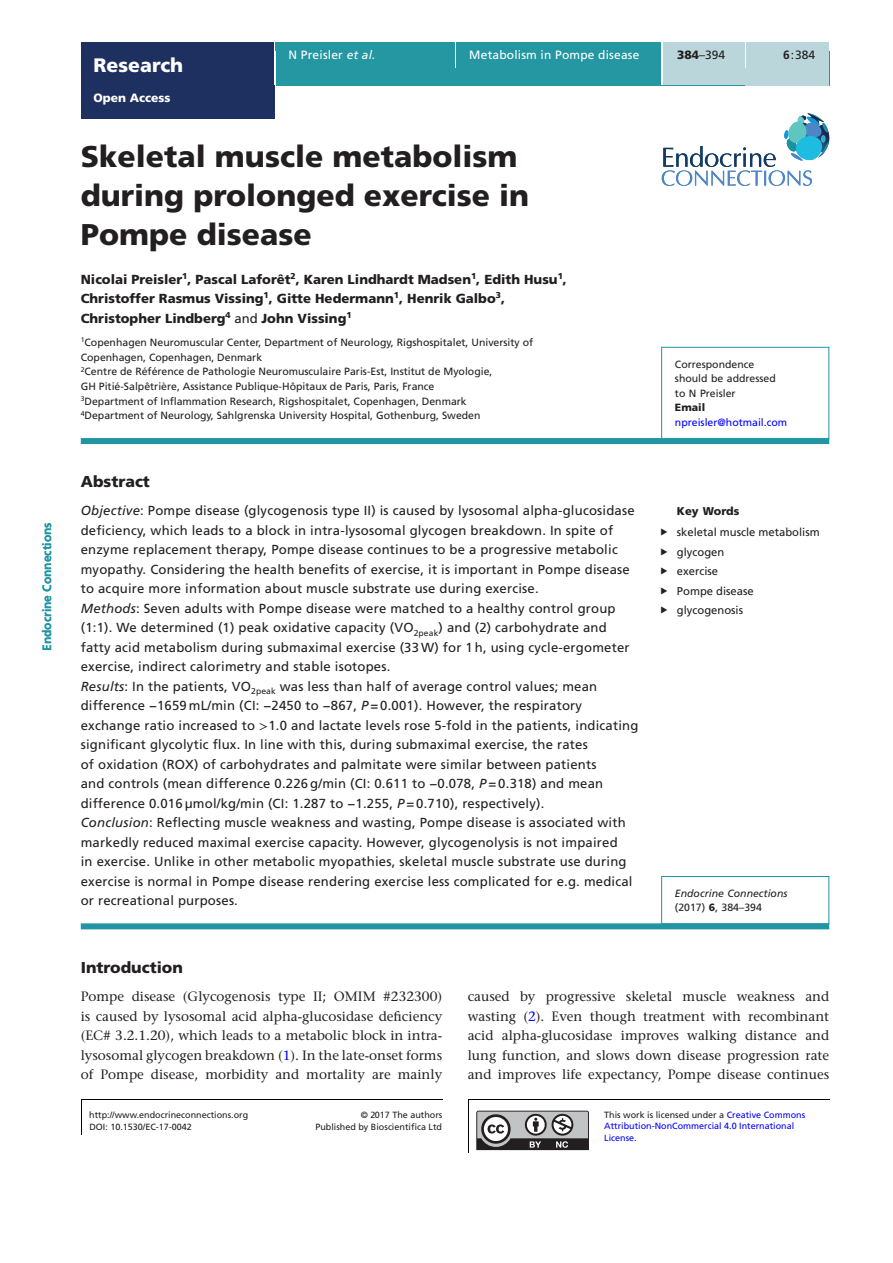
<style>
.page{position:relative;width:893px;height:1263px;background:#fff}
.page>*{position:absolute;margin:0;border:0;box-sizing:border-box;transform-origin:0 0}
.CT{font:900 30px/39px "Frutiger LT Std";color:#231f20}
.AT{font:900 19.5px "Frutiger LT Std";color:#fff}
.H1_Rule{font:900 15.75px "Frutiger LT Std";color:#231f20}
.ABS_H{font:900 15.75px "Frutiger LT Std";color:#231f20}
.TXT{font:500 13.5px/19.5px "Stone Serif Std";color:#231f20;text-align:justify}
.ABS_TXT{font:13.2px/19.5px "Frutiger LT Std";letter-spacing:.015em;color:#231f20}
.AU{font:900 13.2px/19.5px "Frutiger LT Std";color:#231f20}
.Article_Title{font:12px "Frutiger LT Std";letter-spacing:.015em;color:#fff}
.TXT-2{font:12px "Frutiger LT Std";color:#231f20}
.t1{font:700 12px "Frutiger LT Std";color:#2195a3}
.Author_Name{font:12px "Frutiger LT Std";letter-spacing:.015em;color:#fff}
.AT-2{font:900 12px "Frutiger LT Std";color:#fff}
.t2{font:11.25px "Frutiger LT Std";color:#231f20}
.Keywords_Head{font:900 11.25px "Frutiger LT Std";color:#231f20}
.Address{font:10.5px/14.7px "Frutiger LT Std";color:#231f20}
.Corres{font:10.5px "Frutiger LT Std";color:#231f20}
.Corres-2{font:10.5px "Frutiger LT Std";color:#00f}
.Corres-3{font:italic 10.5px "Frutiger LT Std";color:#231f20}
.Corres-4{font:900 10.5px "Frutiger LT Std";color:#231f20}
.TXT-3{font:9px/11.9px "Frutiger LT Std";color:#231f20;text-align:right}
.t3{font:9px/11.2px "Frutiger LT Std";color:#00f}
.s1{font-style:italic}
.s2{font-weight:900}
.s3{font-weight:700}
.s4{font-weight:400}
.s5{font-family:"STIX General"}
.s6{color:#00f}
.s7{color:#231f20}
</style>
<div class="page">
<svg style="left:476px;top:1111px;width:113px;height:39px;background:#8a898a"></svg>
<hr style="left:81px;top:1099px;width:1px;height:36px;background:#040503">
<hr style="left:468px;top:1099px;width:1px;height:54px;background:#040503">
<hr style="left:81px;top:1099px;width:361px;height:1px;background:#040503">
<hr style="left:468px;top:1099px;width:361px;height:1px;background:#040503">
<div style="left:81px;top:438px;width:748px;height:6px;background:#2195a3"></div>
<div style="left:81px;top:923px;width:748px;height:6px;background:#2195a3"></div>
<div style="left:661px;top:347px;width:168px;height:92px;border:1px solid #2195a3"></div>
<div style="left:661px;top:876px;width:168px;height:48px;border:1px solid #2195a3"></div>
<div style="left:81px;top:43px;width:193px;height:76px;background:#1e3060"></div>
<div style="left:276px;top:51px;width:553px;height:34px;background:#2597a2"></div>
<div style="left:276px;top:43px;width:179px;height:8px;background:#2597a2"></div>
<svg style="left:455px;top:51px;width:1px;height:17px"></svg>
<div style="left:456px;top:43px;width:205px;height:42px;background:#2597a2"></div>
<hr style="left:661px;top:43px;width:2px;height:42px;background:#fff">
<div style="left:663px;top:43px;width:82px;height:42px;background:#bbd6da"></div>
<div style="left:745px;top:68px;width:84px;height:17px;background:#bbd6da"></div>
<hr style="left:745px;top:43px;width:2px;height:25px;background:#fff">
<div style="left:747px;top:43px;width:82px;height:25px;background:#bbd6da"></div>
<svg style="left:662px;top:113px;width:167px;height:73px"></svg>
<p class="t1" style="left:40px;top:651px;width:130px;rotate:-90deg">Endocrine Connections</p>
<p class="AT" style="left:94px;top:54px;width:91px">Research</p>
<p class="AT-2" style="left:94px;top:91px;width:79px">Open Access</p>
<p class="Author_Name" style="left:289px;top:48px;width:89px">N Preisler <span class="s1">et al.</span></p>
<p class="Article_Title" style="left:469px;top:48px;width:172px">Metabolism in Pompe disease</p>
<p class="TXT-2" style="left:677px;top:48px;width:50px"><span class="s2">384</span>–394</p>
<p class="TXT-2" style="left:708px;top:48px;width:18px"><span class="s3">6</span>:6</p>
<p class="TXT-2" style="left:762px;top:48px;width:50px"><span class="s2">384</span>–394</p>
<p class="TXT-2" style="left:783px;top:48px;width:33px"><span class="s3">6</span>:384</p>
<p class="CT" style="left:81px;top:136px;width:450px">Skeletal muscle metabolism during prolonged exercise in<br>Pompe disease</p>
<p class="AU" style="left:81px;top:269px;width:488px">Nicolai Preisler<sup>1</sup>, Pascal Laforêt<sup>2</sup>, Karen Lindhardt Madsen<sup>1</sup>, Edith Husu<sup>1</sup>,<br>Christoffer Rasmus Vissing<sup>1</sup>, Gitte Hedermann<sup>1</sup>, Henrik Galbo<sup>3</sup>,<br>Christopher Lindberg<sup>4</sup> <span class="s4">and</span> John Vissing<sup>1</sup></p>
<p class="Address" style="left:81px;top:335px;width:454px"><sup>1</sup>Copenhagen Neuromuscular Center, Department of Neurology, Rigshospitalet, University of<br>Copenhagen, Copenhagen, Denmark</p>
<p class="Address" style="left:81px;top:364px;width:413px"><sup>2</sup>Centre de Référence de Pathologie Neuromusculaire Paris-Est, Institut de Myologie,<br>GH Pitié-Salpêtrière, Assistance Publique-Hôpitaux de Paris, Paris, France</p>
<p class="Address" style="left:81px;top:394px;width:387px"><sup>3</sup>Department of Inflammation Research, Rigshospitalet, Copenhagen, Denmark</p>
<p class="Address" style="left:81px;top:408px;width:401px"><sup>4</sup>Department of Neurology, Sahlgrenska University Hospital, Gothenburg, Sweden</p>
<p class="ABS_H" style="left:81px;top:472px;width:71px">Abstract</p>
<p class="ABS_TXT" style="left:81px;top:501px;width:555px"><span class="s1">Objective</span>: Pompe disease (glycogenosis type II) is caused by lysosomal alpha-glucosidase deficiency, which leads to a block in intra-lysosomal glycogen breakdown. In spite of enzyme replacement therapy, Pompe disease continues to be a progressive metabolic myopathy. Considering the health benefits of exercise, it is important in Pompe disease to acquire more information about muscle substrate use during exercise.</p>
<p class="ABS_TXT" style="left:81px;top:598px;width:550px"><span class="s1">Methods</span>: Seven adults with Pompe disease were matched to a healthy control group (1:1). We determined (1) peak oxidative capacity (VO<sub>2peak</sub>) and (2) carbohydrate and fatty acid metabolism during submaximal exercise (33W) for 1 h, using cycle-ergometer exercise, indirect calorimetry and stable isotopes.</p>
<p class="ABS_TXT" style="left:81px;top:676px;width:559px"><span class="s1">Results</span>: In the patients, VO<sub>2peak</sub> was less than half of average control values; mean difference −1659 mL/min (CI: −2450 to −867, <span class="s1">P</span> = 0.001). However, the respiratory exchange ratio increased to <span class="s5">&gt;</span>1.0 and lactate levels rose 5-fold in the patients, indicating significant glycolytic flux. In line with this, during submaximal exercise, the rates<br>of oxidation (ROX) of carbohydrates and palmitate were similar between patients<br>and controls (mean difference 0.226 g/min (CI: 0.611 to −0.078, <span class="s1">P</span> = 0.318) and mean difference 0.016 µmol/kg/min (CI: 1.287 to −1.255, <span class="s1">P</span> = 0.710), respectively).</p>
<p class="ABS_TXT" style="left:81px;top:813px;width:553px"><span class="s1">Conclusion</span>: Reflecting muscle weakness and wasting, Pompe disease is associated with markedly reduced maximal exercise capacity. However, glycogenolysis is not impaired in exercise. Unlike in other metabolic myopathies, skeletal muscle substrate use during exercise is normal in Pompe disease rendering exercise less complicated for e.g. medical or recreational purposes.</p>
<p class="Corres" style="left:675px;top:358px;width:81px">Correspondence</p>
<p class="Corres" style="left:675px;top:372px;width:102px">should be addressed</p>
<p class="Corres" style="left:675px;top:387px;width:62px">to N Preisler</p>
<p class="Corres-4" style="left:675px;top:401px;width:32px">Email</p>
<p class="Corres-2" style="left:675px;top:416px;width:114px">npreisler@hotmail.com</p>
<p class="Keywords_Head" style="left:677px;top:504px;width:64px">Key Words</p>
<p class="t2" style="left:677px;top:526px;width:144px">skeletal muscle metabolism</p>
<p class="t2" style="left:677px;top:545px;width:49px">glycogen</p>
<p class="t2" style="left:677px;top:565px;width:43px">exercise</p>
<p class="t2" style="left:677px;top:584px;width:78px">Pompe disease</p>
<p class="t2" style="left:677px;top:604px;width:68px">glycogenosis</p>
<p class="Corres-3" style="left:675px;top:887px;width:114px">Endocrine Connections</p>
<p class="Corres" style="left:675px;top:901px;width:88px">(2017) <span class="s2">6</span>, 384–394</p>
<p class="H1_Rule" style="left:81px;top:958px;width:104px">Introduction</p>
<p class="TXT" style="left:81px;top:987px;width:363px">Pompe disease (Glycogenosis type II; OMIM #232300) is caused by lysosomal acid alpha-glucosidase deficiency (EC# 3.2.1.20), which leads to a metabolic block in intra&shy;lysosomal glycogen breakdown (<span class="s6">1</span>). In the late-onset forms of Pompe disease, morbidity and mortality are mainly</p>
<p class="TXT" style="left:468px;top:987px;width:363px">caused by progressive skeletal muscle weakness and wasting (<span class="s6">2</span>). Even though treatment with recombinant acid alpha-glucosidase improves walking distance and lung function, and slows down disease progression rate and improves life expectancy, Pompe disease continues</p>
<p class="TXT-3" style="left:89px;top:1109px;width:161px">http://www.endocrineconnections.org</p>
<p class="TXT-3" style="left:315px;top:1109px;width:128px">© 2017 The authors<br>Published by Bioscientifica Ltd</p>
<p class="TXT-3" style="left:89px;top:1121px;width:104px">DOI: 10.1530/EC-17-0042</p>
<p class="t3" style="left:604px;top:1109px;width:203px"><span class="s7">This work is licensed under a</span> Creative Commons<br>Attribution-NonCommercial 4.0 International<br>License<span class="s7">.</span></p>
</div>
